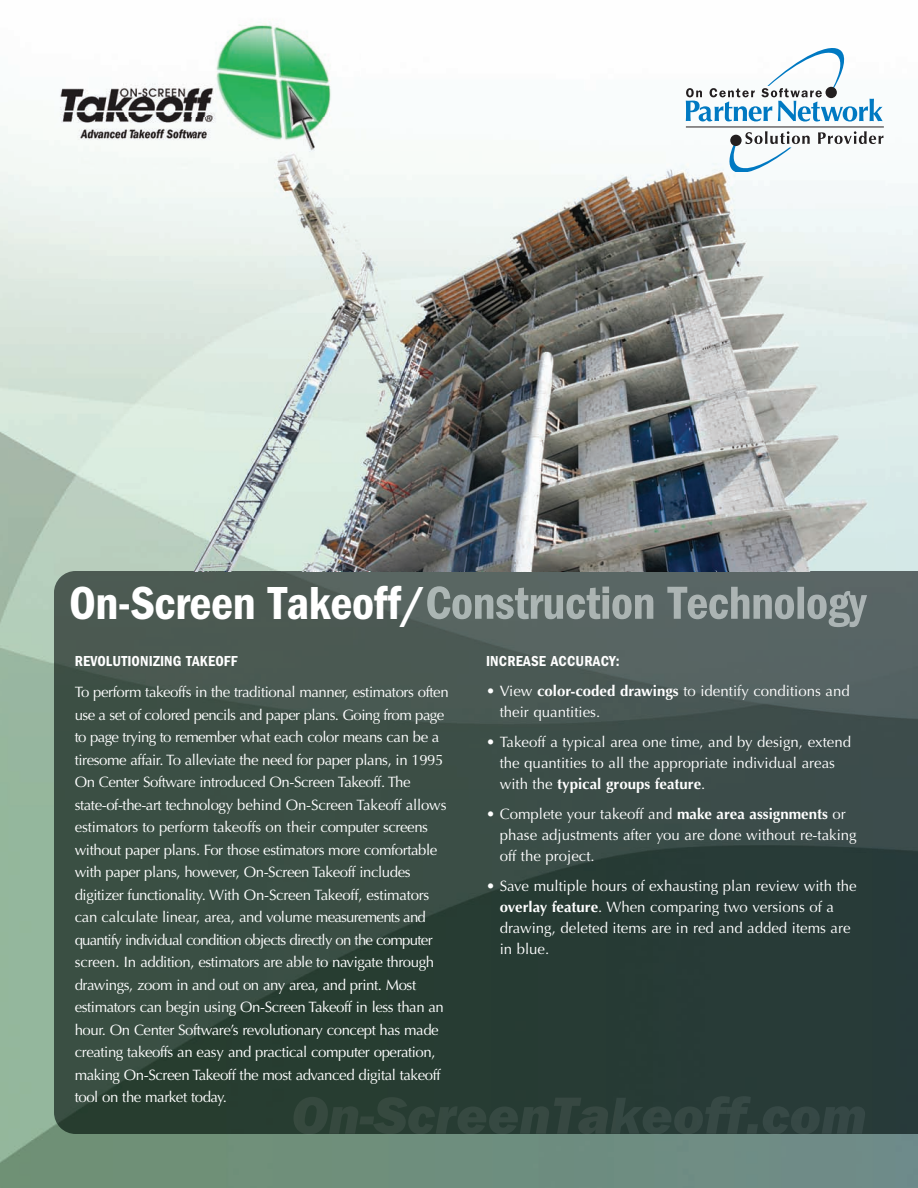
<style>
.page{position:relative;width:918px;height:1188px;background:#fff}
.page>*{position:absolute;margin:0;border:0;box-sizing:border-box;transform-origin:0 0}
.t1{font:48px "ITC Franklin Gothic Std Dm Cd";letter-spacing:-.01em;color:#fff}
.t2{font:15px/22.5px "Optima";letter-spacing:-.03em;color:#fff}
.t3{font:15px/21px "Optima";color:#fff}
.t4{font:15px "ITC Franklin Gothic Std Dm Cd";letter-spacing:.01em;color:#fff}
.s1{font-weight:700}
</style>
<div class="page">
<img style="left:54px;top:571px;width:864px;height:563px">
<img style="left:194px;top:117px;width:694px;height:455px">
<img style="left:427px;top:586px;width:333px;height:33px">
<img style="left:8px;top:18px;width:353px;height:261px">
<svg style="left:818px;top:131px;width:66px;height:13px"></svg>
<svg style="left:728px;top:131px;width:82px;height:41px"></svg>
<svg style="left:686px;top:48px;width:197px;height:74px"></svg>
<div style="left:730px;top:135px;width:12px;height:11px;background:#231f20;border-radius:50%"></div>
<div style="left:826px;top:87px;width:11px;height:11px;background:#231f20;border-radius:50%"></div>
<hr style="left:686px;top:127px;width:198px;height:1px;background:#231f20">
<img style="left:293px;top:1097px;width:378px;height:37px">
<h1 class="t1" style="left:69px;top:587px;width:358px">On-Screen Takeoff/</h1>
<p class="t4" style="left:75px;top:656px;width:164px">REVOLUTIONIZING TAKEOFF</p>
<p class="t2" style="left:75px;top:681px;width:375px">To perform takeoffs in the traditional manner, estimators often use a set of colored pencils and paper plans. Going from page to page trying to remember what each color means can be a tiresome affair. To alleviate the need for paper plans, in 1995<br>On Center Software introduced On-Screen Takeoff. The state-of-the-art technology behind On-Screen Takeoff allows estimators to perform takeoffs on their computer screens without paper plans. For those estimators more comfortable with paper plans, however, On-Screen Takeoff includes digitizer functionality. With On-Screen Takeoff, estimators can calculate linear, area, and volume measurements and quantify individual condition objects directly on the computer screen. In addition, estimators are able to navigate through drawings, zoom in and out on any area, and print. Most estimators can begin using On-Screen Takeoff in less than an hour. On Center Software’s revolutionary concept has made creating takeoffs an easy and practical computer operation, making On-Screen Takeoff the most advanced digital takeoff tool on the market today.</p>
<p class="t4" style="left:486px;top:656px;width:135px">INCREASE ACCURACY:</p>
<p class="t3" style="left:500px;top:680px;width:352px;text-indent:-14px">• View <span class="s1">color-coded drawings</span> to identify conditions and their quantities.</p>
<p class="t3" style="left:500px;top:731px;width:353px;text-indent:-14px">• Takeoff a typical area one time, and by design, extend the quantities to all the appropriate individual areas with the <span class="s1">typical groups feature</span>.</p>
<p class="t3" style="left:500px;top:803px;width:358px;text-indent:-13px">• Complete your takeoff and <span class="s1">make area assignments</span> or phase adjustments after you are done without re-taking off the project.</p>
<p class="t3" style="left:500px;top:875px;width:359px;text-indent:-14px">• Save multiple hours of exhausting plan review with the <span class="s1">overlay feature</span>. When comparing two versions of a drawing, deleted items are in red and added items are in blue.</p>
</div>
